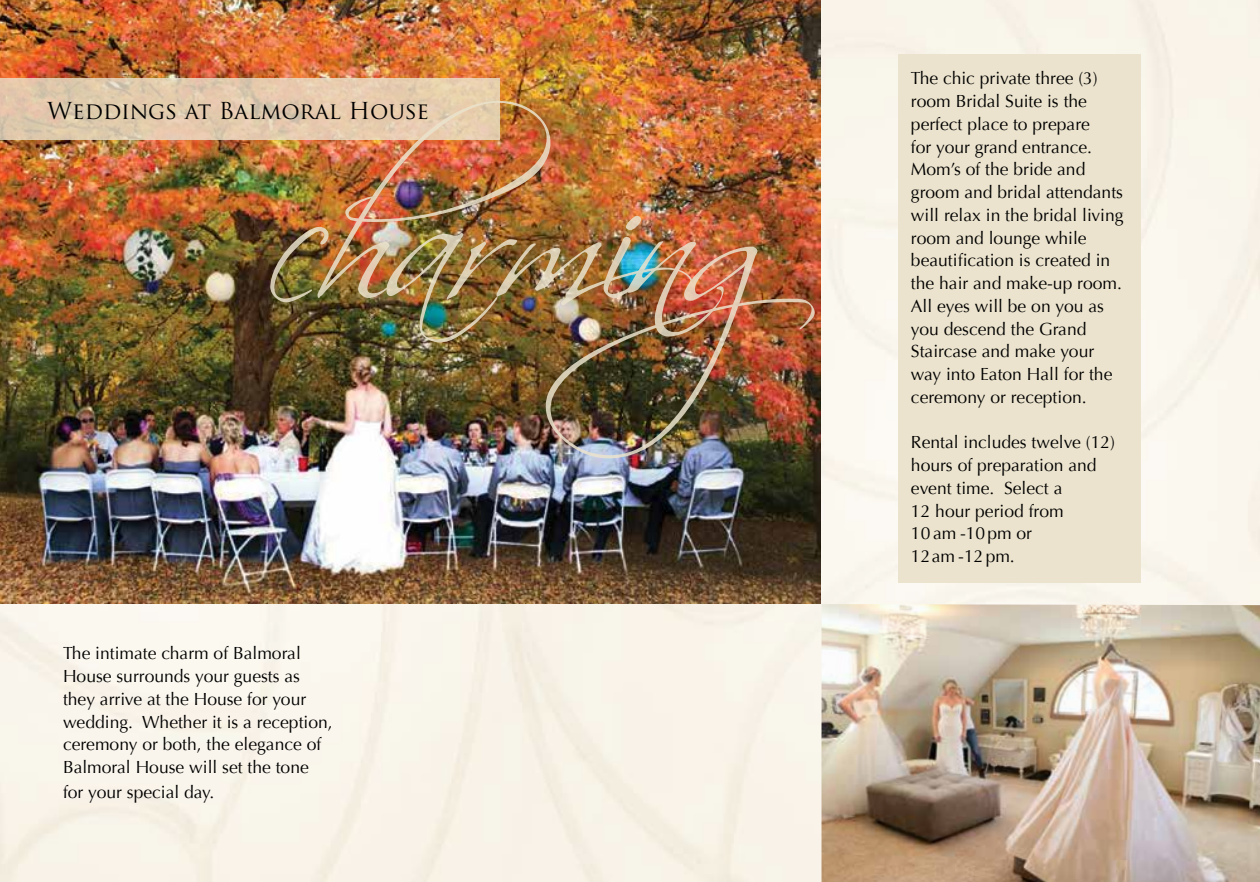
<style>
.page{position:relative;width:1260px;height:882px;background:#fff}
.page>*{position:absolute;margin:0;border:0;box-sizing:border-box;transform-origin:0 0}
.t1{font:175px "Scriptina Pro";color:#ebe3cd}
.t2{font:22.75px "Trajan Pro";letter-spacing:-.005em;color:#000}
.t3{font:17.5px/22.8px "Optima";color:#000}
</style>
<div class="page">
<img style="left:0;top:0;width:821px;height:604px">
<svg style="left:0;top:79px;width:500px;height:61px;background:#e2caad"></svg>
<img style="left:822px;top:604px;width:438px;height:278px">
<div style="left:898px;top:55px;width:242px;height:528px;background:#ebe3cd"></div>
<h1 class="t1" style="left:263px;top:134px;width:694px">charming</h1>
<h2 class="t2" style="left:47px;top:96px;width:383px">Weddings at Balmoral House</h2>
<p class="t3" style="left:63px;top:642px;width:271px">The intimate charm of Balmoral<br>House surrounds your guests as they arrive at the House for your wedding. Whether it is a reception, ceremony or both, the elegance of<br>Balmoral House will set the tone</p>
<p class="t3" style="left:63px;top:780px;width:153px">for your special day.</p>
<p class="t3" style="left:911px;top:67px;width:214px">The chic private three (3) room Bridal Suite is the perfect place to prepare<br>for your grand entrance.<br>Mom’s of the bride and groom and bridal attendants will relax in the bridal living room and lounge while beautification is created in the hair and make-up room.<br>All eyes will be on you as you descend the Grand<br>Staircase and make your way into Eaton Hall for the ceremony or reception.</p>
<p class="t3" style="left:911px;top:431px;width:206px">Rental includes twelve (12) hours of preparation and event time. Select a<br>12 hour period from<br>10 am -10pm or<br>12am -12pm.</p>
</div>
